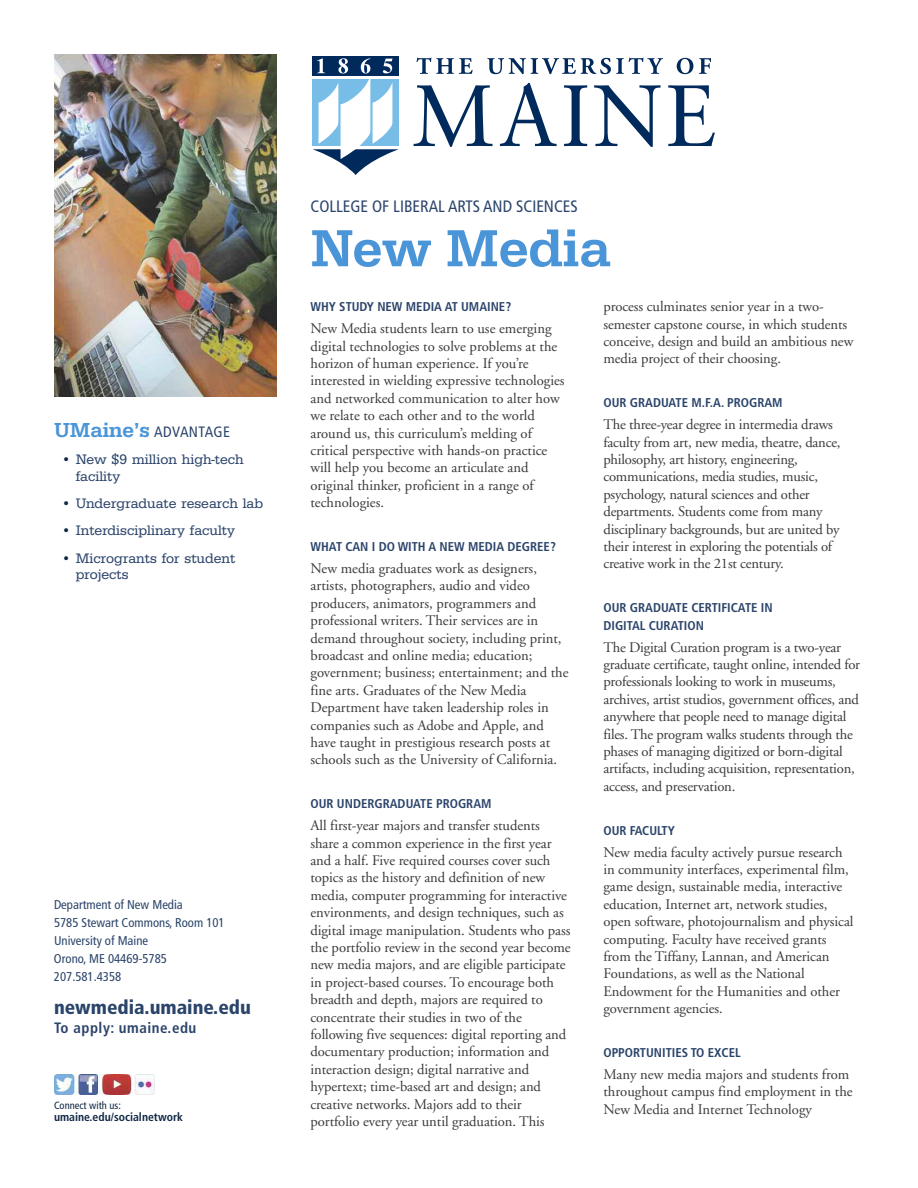
<style>
.page{position:relative;width:918px;height:1188px;background:#fff}
.page>*{position:absolute;margin:0;border:0;box-sizing:border-box;transform-origin:0 0}
.t1{font:500 54px "URW Egyptienne T";color:#4a95d8}
.t2{font:900 condensed 19.5px "Frutiger";color:#2b446b}
.t3{font:condensed 16.5px "Frutiger";color:#2b446b}
.t4{font:700 condensed 15px "Frutiger";letter-spacing:.035em;color:#2b446b}
.t5{font:condensed 15px "Frutiger";letter-spacing:.025em;color:#2b446b}
.t6{font:14.7px/17.4px "Adobe Garamond";letter-spacing:-.005em;color:#39383a}
.t7{font:14.25px/16.5px "URW Egyptienne T";color:#2b446b}
.t8{font:700 condensed 12.75px/17.4px "Frutiger";color:#2b446b}
.t9{font:condensed 12.75px/18px "Frutiger";color:#2b446b}
.t10{font:700 condensed 11.7px "Frutiger";color:#102745}
.t11{font:condensed 10.5px "Frutiger";color:#102745}
.s1{font-family:"URW Egyptienne T";font-weight:500;font-stretch:normal;font-size:21px;color:#4a95d8}
.s2{color:#102745}
</style>
<div class="page">
<svg style="left:414px;top:85px;width:79px;height:62px"></svg>
<svg style="left:500px;top:83px;width:57px;height:63px"></svg>
<svg style="left:564px;top:85px;width:23px;height:61px"></svg>
<svg style="left:594px;top:85px;width:67px;height:62px"></svg>
<svg style="left:668px;top:85px;width:47px;height:61px"></svg>
<svg style="left:416px;top:58px;width:57px;height:16px"></svg>
<svg style="left:487px;top:58px;width:176px;height:16px"></svg>
<svg style="left:677px;top:58px;width:16px;height:16px"></svg>
<svg style="left:699px;top:58px;width:12px;height:16px"></svg>
<div style="left:312px;top:56px;width:86px;height:20px;background:#00295c"></div>
<svg style="left:313px;top:58px;width:86px;height:117px"></svg>
<img style="left:54px;top:54px;width:223px;height:342px">
<img style="left:54px;top:1074px;width:100px;height:20px">
<p class="t5" style="left:54px;top:426px;width:178px"><span class="s1">UMaine’s</span> ADVANTAGE</p>
<p class="t7" style="left:76px;top:451px;width:170px;text-indent:-14px"><span class="s2">•</span> New $9 million high-tech facility</p>
<p class="t7" style="left:62px;top:495px;width:203px"><span class="s2">•</span> Undergraduate research lab</p>
<p class="t7" style="left:62px;top:522px;width:175px"><span class="s2">•</span> Interdisciplinary faculty</p>
<p class="t7" style="left:76px;top:549px;width:161px;text-indent:-14px"><span class="s2">•</span> Microgrants for student projects</p>
<p class="t9" style="left:54px;top:897px;width:172px">Department of New Media<br>5785 Stewart Commons, Room 101<br>University of Maine<br>Orono, ME 04469-5785<br>207.581.4358</p>
<h2 class="t2" style="left:54px;top:999px;width:198px">newmedia.umaine.edu</h2>
<p class="t4" style="left:54px;top:1022px;width:144px">To apply: umaine.edu</p>
<p class="t11" style="left:54px;top:1101px;width:68px">Connect with us:</p>
<p class="t10" style="left:54px;top:1112px;width:130px">umaine.edu/socialnetwork</p>
<p class="t3" style="left:310px;top:200px;width:269px">COLLEGE OF LIBERAL ARTS AND SCIENCES</p>
<h1 class="t1" style="left:310px;top:216px;width:302px">New Media</h1>
<p class="t8" style="left:310px;top:299px;width:202px">WHY STUDY NEW MEDIA AT UMAINE?</p>
<p class="t6" style="left:310px;top:321px;width:256px">New Media students learn to use emerging digital technologies to solve problems at the horizon of human experience. If you’re interested in wielding expressive technologies and networked communication to alter how we relate to each other and to the world around us, this curriculum’s melding of critical perspective with hands-on practice will help you become an articulate and original thinker, proficient in a range of technologies.</p>
<p class="t8" style="left:310px;top:539px;width:247px">WHAT CAN I DO WITH A NEW MEDIA DEGREE?</p>
<p class="t6" style="left:310px;top:561px;width:260px">New media graduates work as designers, artists, photographers, audio and video producers, animators, programmers and professional writers. Their services are in demand throughout society, including print, broadcast and online media; education; government; business; entertainment; and the fine arts. Graduates of the New Media Department have taken leadership roles in companies such as Adobe and Apple, and have taught in prestigious research posts at schools such as the University of California.</p>
<p class="t8" style="left:310px;top:796px;width:183px">OUR UNDERGRADUATE PROGRAM</p>
<p class="t6" style="left:310px;top:818px;width:262px">All first-year majors and transfer students share a common experience in the first year and a half. Five required courses cover such topics as the history and definition of new media, computer programming for interactive environments, and design techniques, such as digital image manipulation. Students who pass the portfolio review in the second year become new media majors, and are eligible participate in project-based courses. To encourage both breadth and depth, majors are required to concentrate their studies in two of the following five sequences: digital reporting and documentary production; information and interaction design; digital narrative and hypertext; time-based art and design; and creative networks. Majors add to their portfolio every year until graduation. This</p>
<p class="t6" style="left:603px;top:299px;width:252px">process culminates senior year in a two&shy;semester capstone course, in which students conceive, design and build an ambitious new media project of their choosing.</p>
<p class="t8" style="left:603px;top:395px;width:181px">OUR GRADUATE M.F.A. PROGRAM</p>
<p class="t6" style="left:603px;top:417px;width:239px">The three-year degree in intermedia draws faculty from art, new media, theatre, dance, philosophy, art history, engineering, communications, media studies, music, psychology, natural sciences and other departments. Students come from many disciplinary backgrounds, but are united by their interest in exploring the potentials of creative work in the 21st century.</p>
<p class="t8" style="left:603px;top:600px;width:171px">OUR GRADUATE CERTIFICATE IN<br>DIGITAL CURATION</p>
<p class="t6" style="left:603px;top:640px;width:258px">The Digital Curation program is a two-year graduate certificate, taught online, intended for professionals looking to work in museums, archives, artist studios, government offices, and anywhere that people need to manage digital files. The program walks students through the phases of managing digitized or born-digital artifacts, including acquisition, representation, access, and preservation.</p>
<p class="t8" style="left:603px;top:823px;width:73px">OUR FACULTY</p>
<p class="t6" style="left:603px;top:845px;width:252px">New media faculty actively pursue research in community interfaces, experimental film, game design, sustainable media, interactive education, Internet art, network studies, open software, photojournalism and physical computing. Faculty have received grants from the Tiffany, Lannan, and American Foundations, as well as the National Endowment for the Humanities and other government agencies.</p>
<p class="t8" style="left:603px;top:1045px;width:139px">OPPORTUNITIES TO EXCEL</p>
<p class="t6" style="left:603px;top:1067px;width:251px">Many new media majors and students from throughout campus find employment in the<br>New Media and Internet Technology</p>
</div>
